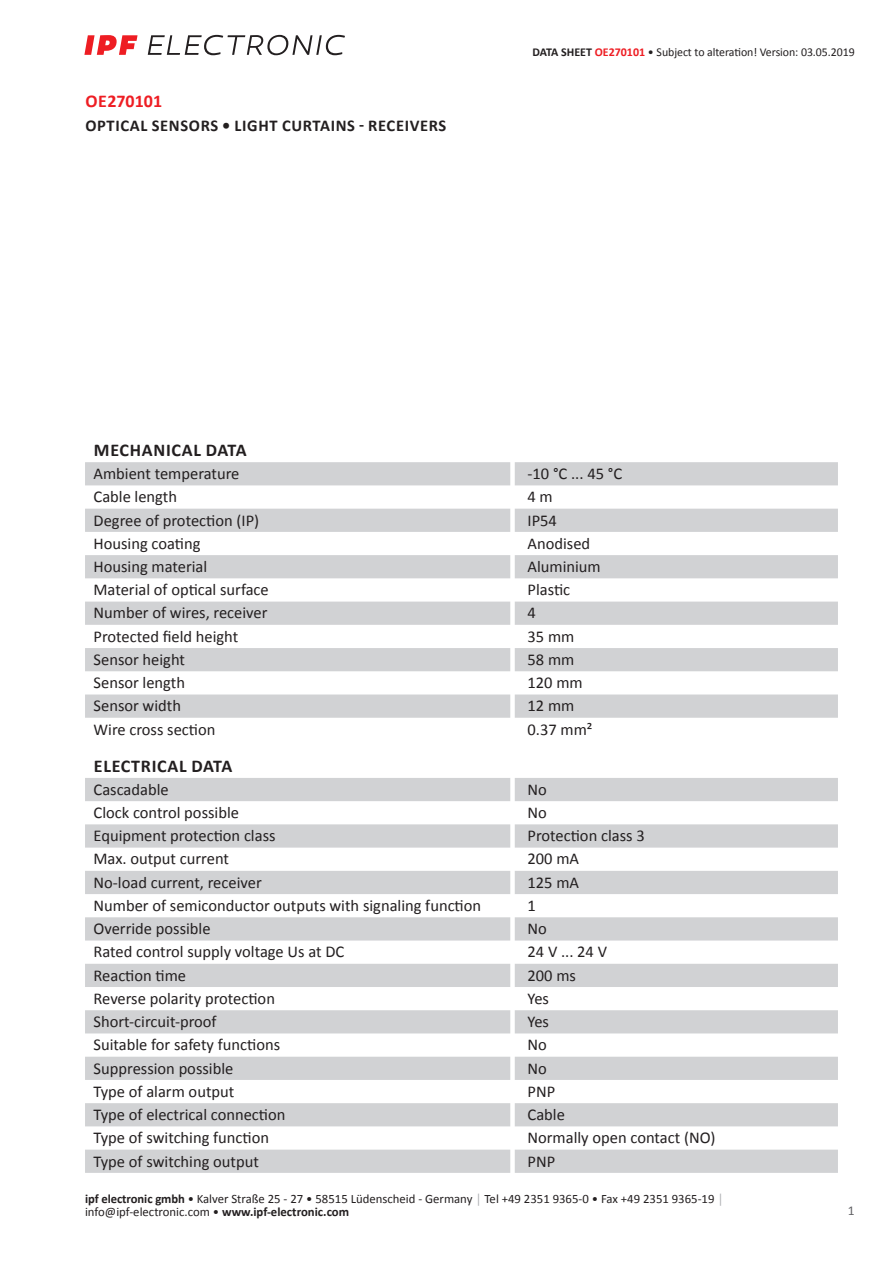
<style>
.page{position:relative;width:893px;height:1263px;background:#fff}
.page>*{position:absolute;margin:0;border:0;box-sizing:border-box;transform-origin:0 0}
.t1{font:700 18px "Calibri";letter-spacing:.04em;color:#231f20}
.t2{font:700 18px "Calibri";color:#ee1d23}
.t3{font:16.5px "Calibri";color:#231f20}
.t4{font:700 16.5px "Calibri";letter-spacing:.04em;color:#231f20}
.t5{font:13.5px "Calibri";color:#636366}
.t6{font:12.75px/12.6px "Calibri";color:#231f20}
.t7{font:12px "Calibri";letter-spacing:-.005em;color:#231f20}
.s1{font-weight:700}
.s2{font-weight:700;color:#ee1d23}
.s3{color:#a8a9ad}
</style>
<div class="page">
<svg style="left:148px;top:35px;width:197px;height:20px"></svg>
<svg style="left:84px;top:35px;width:54px;height:20px"></svg>
<svg style="left:85px;top:462px;width:753px;height:256px;fill:#d1d2d4"></svg>
<svg style="left:85px;top:778px;width:753px;height:395px;fill:#d1d2d4"></svg>
<p class="t2" style="left:85px;top:88px;width:78px">OE270101</p>
<p class="t4" style="left:85px;top:114px;width:363px">OPTICAL SENSORS • LIGHT CURTAINS - RECEIVERS</p>
<p class="t7" style="left:533px;top:44px;width:324px"><span class="s1">DATA SHEET</span> <span class="s2">OE270101</span> • Subject to alteration! Version: 03.05.2019</p>
<p class="t1" style="left:94px;top:437px;width:154px">MECHANICAL DATA</p>
<p class="t3" style="left:94px;top:462px;width:147px">Ambient temperature</p>
<p class="t3" style="left:527px;top:462px;width:96px">-10 °C ... 45 °C</p>
<p class="t3" style="left:94px;top:485px;width:85px">Cable length</p>
<p class="t3" style="left:527px;top:485px;width:27px">4m</p>
<p class="t3" style="left:94px;top:509px;width:167px">Degree of protection (IP)</p>
<p class="t3" style="left:527px;top:509px;width:31px">IP54</p>
<p class="t3" style="left:94px;top:532px;width:108px">Housing coating</p>
<p class="t3" style="left:527px;top:532px;width:64px">Anodised</p>
<p class="t3" style="left:94px;top:555px;width:115px">Housing material</p>
<p class="t3" style="left:527px;top:555px;width:75px">Aluminium</p>
<p class="t3" style="left:94px;top:578px;width:177px">Material of optical surface</p>
<p class="t3" style="left:527px;top:578px;width:44px">Plastic</p>
<p class="t3" style="left:94px;top:601px;width:175px">Number of wires, receiver</p>
<p class="t3" style="left:527px;top:601px;width:10px">4</p>
<p class="t3" style="left:94px;top:625px;width:146px">Protected field height</p>
<p class="t3" style="left:527px;top:625px;width:48px">35 mm</p>
<p class="t3" style="left:94px;top:648px;width:93px">Sensor height</p>
<p class="t3" style="left:527px;top:648px;width:48px">58 mm</p>
<p class="t3" style="left:94px;top:671px;width:93px">Sensor length</p>
<p class="t3" style="left:527px;top:671px;width:57px">120 mm</p>
<p class="t3" style="left:94px;top:694px;width:89px">Sensor width</p>
<p class="t3" style="left:527px;top:694px;width:48px">12 mm</p>
<p class="t3" style="left:94px;top:718px;width:123px">Wire cross section</p>
<p class="t3" style="left:527px;top:718px;width:66px">0.37 mm²</p>
<p class="t1" style="left:94px;top:753px;width:140px">ELECTRICAL DATA</p>
<p class="t3" style="left:94px;top:778px;width:77px">Cascadable</p>
<p class="t3" style="left:527px;top:778px;width:21px">No</p>
<p class="t3" style="left:94px;top:801px;width:147px">Clock control possible</p>
<p class="t3" style="left:527px;top:801px;width:21px">No</p>
<p class="t3" style="left:94px;top:824px;width:184px">Equipment protection class</p>
<p class="t3" style="left:527px;top:824px;width:119px">Protection class 3</p>
<p class="t3" style="left:94px;top:847px;width:137px">Max. output current</p>
<p class="t3" style="left:527px;top:847px;width:53px">200 mA</p>
<p class="t3" style="left:94px;top:871px;width:170px">No-load current, receiver</p>
<p class="t3" style="left:527px;top:871px;width:53px">125 mA</p>
<p class="t3" style="left:94px;top:894px;width:389px">Number of semiconductor outputs with signaling function</p>
<p class="t3" style="left:527px;top:894px;width:10px">1</p>
<p class="t3" style="left:94px;top:917px;width:119px">Override possible</p>
<p class="t3" style="left:527px;top:917px;width:21px">No</p>
<p class="t3" style="left:94px;top:940px;width:252px">Rated control supply voltage Us at DC</p>
<p class="t3" style="left:527px;top:940px;width:81px">24 V ... 24 V</p>
<p class="t3" style="left:94px;top:964px;width:94px">Reaction time</p>
<p class="t3" style="left:527px;top:964px;width:50px">200 ms</p>
<p class="t3" style="left:94px;top:987px;width:183px">Reverse polarity protection</p>
<p class="t3" style="left:527px;top:987px;width:23px">Yes</p>
<p class="t3" style="left:94px;top:1010px;width:125px">Short-circuit-proof</p>
<p class="t3" style="left:527px;top:1010px;width:23px">Yes</p>
<p class="t3" style="left:94px;top:1033px;width:188px">Suitable for safety functions</p>
<p class="t3" style="left:527px;top:1033px;width:21px">No</p>
<p class="t3" style="left:94px;top:1057px;width:141px">Suppression possible</p>
<p class="t3" style="left:527px;top:1057px;width:21px">No</p>
<p class="t3" style="left:94px;top:1080px;width:142px">Type of alarm output</p>
<p class="t3" style="left:527px;top:1080px;width:29px">PNP</p>
<p class="t3" style="left:94px;top:1103px;width:193px">Type of electrical connection</p>
<p class="t3" style="left:527px;top:1103px;width:39px">Cable</p>
<p class="t3" style="left:94px;top:1126px;width:177px">Type of switching function</p>
<p class="t3" style="left:527px;top:1126px;width:190px">Normally open contact (NO)</p>
<p class="t3" style="left:94px;top:1149px;width:167px">Type of switching output</p>
<p class="t3" style="left:527px;top:1149px;width:29px">PNP</p>
<p class="t6" style="left:85px;top:1192px;width:640px"><span class="s1">ipf electronic gmbh</span> • Kalver Straße 25 - 27 • 58515 Lüdenscheid - Germany <span class="s3">│</span> Tel +49 2351 9365-0 • Fax +49 2351 9365-19 <span class="s3">│ </span>info@ipf-electronic.com • <span class="s1">www.ipf-electronic.com</span></p>
<p class="t5" style="left:848px;top:1201px;width:8px">1</p>
</div>
